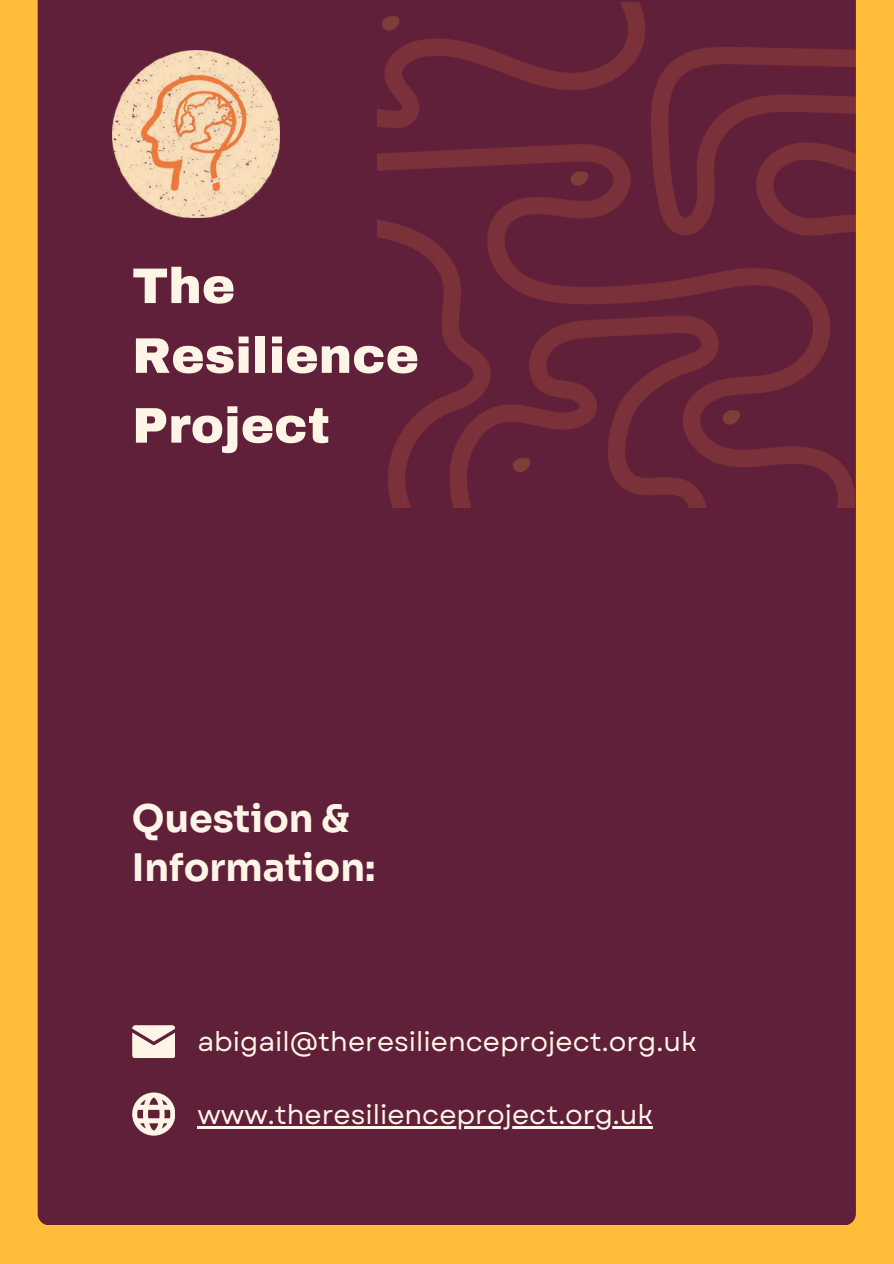
<style>
.page{position:relative;width:894px;height:1264px;background:#fff}
.page>*{position:absolute;margin:0;border:0;box-sizing:border-box;transform-origin:0 0}
.t1{font:900 50.1px/69.8px "Archivo";color:#fff5e6}
.t2{font:700 37.95px/48.3px "Sora";color:#fff5e6}
.t3{font:27px "Garet";color:#fff5e6}
</style>
<div class="page">
<div style="left:0;top:0;width:893px;height:1263px;background:#ffbd39"></div>
<div style="left:38px;top:0;width:817px;height:1225px;background:#60203a"></div>
<img style="left:377px;top:3px;width:478px;height:504px">
<svg style="left:132px;top:1025px;width:43px;height:32px"></svg>
<svg style="left:132px;top:1092px;width:43px;height:43px;background:#c1a2a3"></svg>
<img style="left:112px;top:51px;width:167px;height:166px">
<hr style="left:197px;top:1125px;width:456px;height:3px;background:#fff5e6">
<h1 class="t1" style="left:132px;top:251px;width:288px">The<br>Resilience<br>Project</h1>
<h2 class="t2" style="left:132px;top:795px;width:245px">Question &amp;<br>Information:</h2>
<p class="t3" style="left:197px;top:1021px;width:500px">abigail@theresilienceproject.org.uk</p>
<p class="t3" style="left:197px;top:1094px;width:457px">www.theresilienceproject.org.uk</p>
</div>
